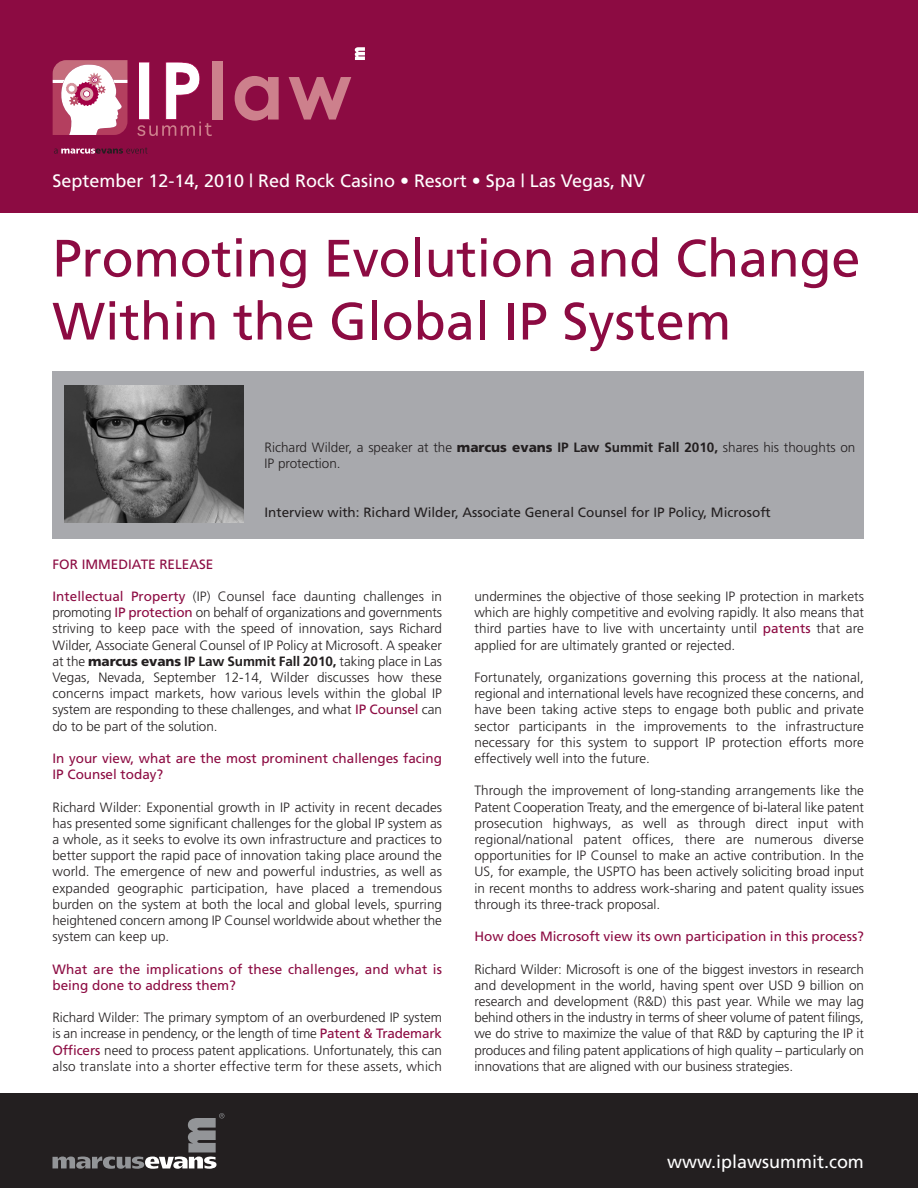
<style>
.page{position:relative;width:918px;height:1188px;background:#fff}
.page>*{position:absolute;margin:0;border:0;box-sizing:border-box;transform-origin:0 0}
.t1{font:52.5px/63px "Frutiger";letter-spacing:-.005em;color:#8c0b42}
.t2{font:18px "Frutiger";color:#fff}
.t3{font:300 13.5px/16.2px "Frutiger";color:#231f20;text-align:justify}
.t4{font:13.5px/16.2px "Frutiger";color:#8c0b42}
.t5{font:13.5px "Frutiger";color:#231f20}
.s1{font-weight:900}
.s2{font-weight:700}
.s3{font-weight:400;color:#8c0b42}
</style>
<div class="page">
<div style="left:0;top:0;width:918px;height:213px;background:#8c0b42"></div>
<svg style="left:355px;top:47px;width:10px;height:13px"></svg>
<svg style="left:54px;top:147px;width:94px;height:7px"></svg>
<div style="left:212px;top:61px;width:11px;height:59px;background:#cd808c"></div>
<svg style="left:235px;top:76px;width:44px;height:45px"></svg>
<svg style="left:289px;top:77px;width:62px;height:43px"></svg>
<svg style="left:137px;top:62px;width:75px;height:74px"></svg>
<svg style="left:53px;top:60px;width:74px;height:75px;background:#daa1b1"></svg>
<div style="left:0;top:1094px;width:918px;height:94px;background:#231f20"></div>
<svg style="left:52px;top:1113px;width:172px;height:56px"></svg>
<div style="left:52px;top:371px;width:812px;height:167px;background:#a8a9ad"></div>
<img style="left:65px;top:385px;width:179px;height:137px">
<h2 class="t2" style="left:52px;top:174px;width:594px">September 12-14, 2010 | Red Rock Casino • Resort • Spa | Las Vegas, NV</h2>
<h1 class="t1" style="left:52px;top:231px;width:809px">Promoting Evolution and Change<br>Within the Global IP System</h1>
<p class="t3" style="left:265px;top:440px;width:592px">Richard Wilder, a speaker at the <span class="s1">marcus evans</span> <span class="s2">IP Law Summit Fall 2010,</span> shares his thoughts on<br>IP protection.</p>
<p class="t5" style="left:265px;top:507px;width:508px">Interview with: Richard Wilder, Associate General Counsel for IP Policy, Microsoft</p>
<p class="t4" style="left:52px;top:557px;width:162px">FOR IMMEDIATE RELEASE</p>
<p class="t3" style="left:52px;top:589px;width:391px"><span class="s3">Intellectual Property</span> (IP) Counsel face daunting challenges in promoting <span class="s3">IP protection</span> on behalf of organizations and governments striving to keep pace with the speed of innovation, says Richard Wilder, Associate General Counsel of IP Policy at Microsoft. A speaker at the <span class="s1">marcus evans</span> <span class="s2">IP Law Summit Fall 2010,</span> taking place in Las Vegas, Nevada, September 12-14, Wilder discusses how these concerns impact markets, how various levels within the global IP system are responding to these challenges, and what <span class="s3">IP Counsel</span> can do to be part of the solution.</p>
<p class="t4" style="left:52px;top:751px;width:391px">In your view, what are the most prominent challenges facing<br>IP Counsel today?</p>
<p class="t3" style="left:52px;top:800px;width:391px">Richard Wilder: Exponential growth in IP activity in recent decades has presented some significant challenges for the global IP system as a whole, as it seeks to evolve its own infrastructure and practices to better support the rapid pace of innovation taking place around the world. The emergence of new and powerful industries, as well as expanded geographic participation, have placed a tremendous burden on the system at both the local and global levels, spurring heightened concern among IP Counsel worldwide about whether the system can keep up.</p>
<p class="t4" style="left:52px;top:962px;width:391px">What are the implications of these challenges, and what is being done to address them?</p>
<p class="t3" style="left:52px;top:1010px;width:391px">Richard Wilder: The primary symptom of an overburdened IP system is an increase in pendency, or the length of time <span class="s3">Patent &amp; Trademark Officers</span> need to process patent applications. Unfortunately, this can also translate into a shorter effective term for these assets, which</p>
<p class="t3" style="left:474px;top:589px;width:391px">undermines the objective of those seeking IP protection in markets which are highly competitive and evolving rapidly. It also means that third parties have to live with uncertainty until <span class="s3">patents</span> that are applied for are ultimately granted or rejected.</p>
<p class="t3" style="left:474px;top:670px;width:391px">Fortunately, organizations governing this process at the national, regional and international levels have recognized these concerns, and have been taking active steps to engage both public and private sector participants in the improvements to the infrastructure necessary for this system to support IP protection efforts more effectively well into the future.</p>
<p class="t3" style="left:474px;top:784px;width:391px">Through the improvement of long-standing arrangements like the Patent Cooperation Treaty, and the emergence of bi-lateral like patent prosecution highways, as well as through direct input with regional/national patent offices, there are numerous diverse opportunities for IP Counsel to make an active contribution. In the US, for example, the USPTO has been actively soliciting broad input in recent months to address work-sharing and patent quality issues through its three-track proposal.</p>
<p class="t4" style="left:474px;top:929px;width:391px">How does Microsoft view its own participation in this process?</p>
<p class="t3" style="left:474px;top:962px;width:391px">Richard Wilder: Microsoft is one of the biggest investors in research and development in the world, having spent over USD 9 billion on research and development (R&amp;D) this past year. While we may lag behind others in the industry in terms of sheer volume of patent filings, we do strive to maximize the value of that R&amp;D by capturing the IP it produces and filing patent applications of high quality – particularly on innovations that are aligned with our business strategies.</p>
<h2 class="t2" style="left:667px;top:1155px;width:198px">www.iplawsummit.com</h2>
</div>
